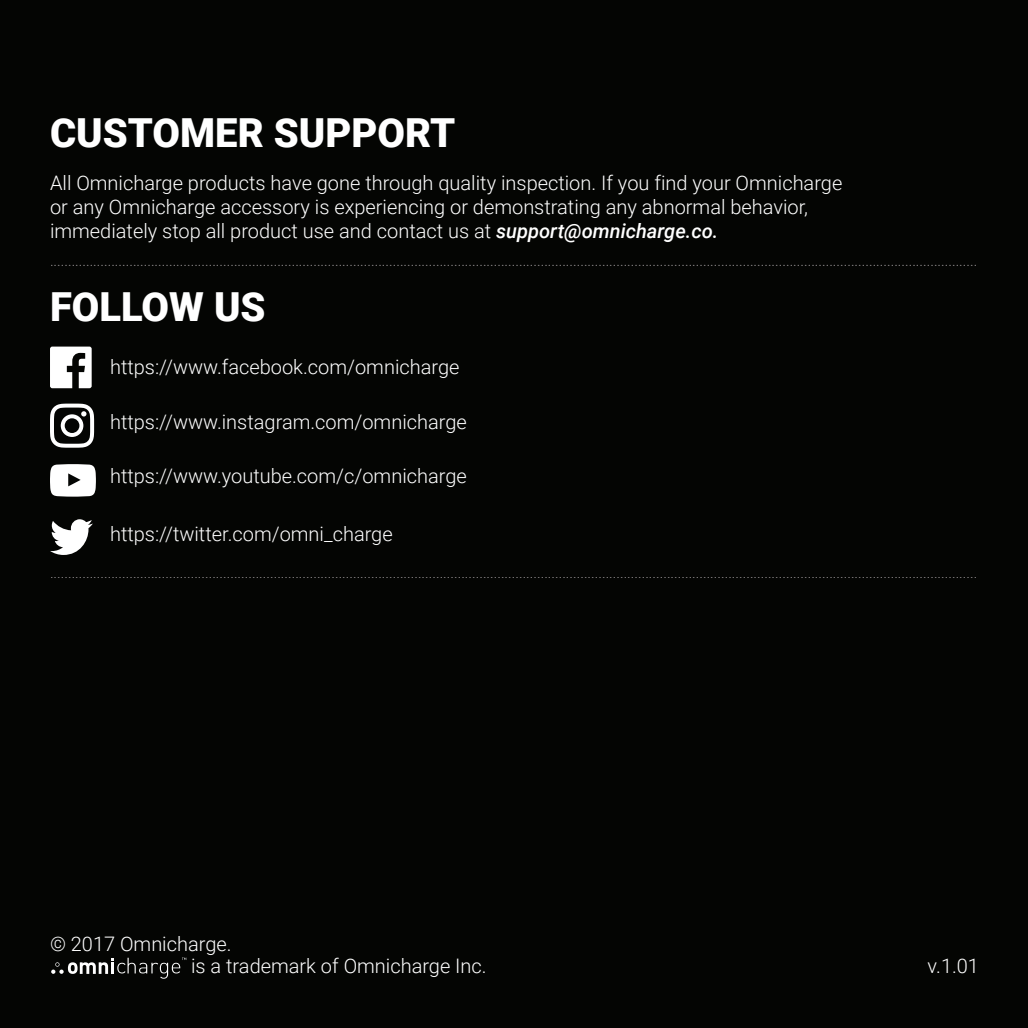
<style>
.page{position:relative;width:1028px;height:1028px;background:#040503}
.page>*{position:absolute;margin:0;border:0;box-sizing:border-box;transform-origin:0 0}
.t1{font:900 40px "Roboto";color:#fff}
.t2{font:300 20px/24px "Roboto";color:#fff}
.t3{font:300 15px "Roboto";color:#999596}
.s1{font-weight:500;font-style:italic}
</style>
<div class="page">
<svg style="left:50px;top:346px;width:42px;height:42px"></svg>
<svg style="left:50px;top:403px;width:44px;height:45px"></svg>
<svg style="left:50px;top:519px;width:43px;height:36px"></svg>
<svg style="left:50px;top:464px;width:46px;height:32px"></svg>
<svg style="left:51px;top:957px;width:135px;height:21px"></svg>
<h1 class="t1" style="left:50px;top:105px;width:407px">CUSTOMER SUPPORT</h1>
<p class="t2" style="left:50px;top:170px;width:794px">All Omnicharge products have gone through quality inspection. If you find your Omnicharge or any Omnicharge accessory is experiencing or demonstrating any abnormal behavior, immediately stop all product use and contact us at <span class="s1">support@omnicharge.co.</span></p>
<p class="t3" style="left:50px;top:250px;width:928px">.................................................................................................................................................................................................................................................................</p>
<h1 class="t1" style="left:50px;top:278px;width:217px">FOLLOW US</h1>
<h2 class="t2" style="left:110px;top:354px;width:351px">https://www.facebook.com/omnicharge</h2>
<h2 class="t2" style="left:110px;top:409px;width:358px">https://www.instagram.com/omnicharge</h2>
<h2 class="t2" style="left:110px;top:463px;width:358px">https://www.youtube.com/c/omnicharge</h2>
<h2 class="t2" style="left:110px;top:521px;width:284px">https://twitter.com/omni_charge</h2>
<p class="t3" style="left:50px;top:562px;width:928px">.................................................................................................................................................................................................................................................................</p>
<h2 class="t2" style="left:191px;top:931px;width:297px;line-height:22.5px;text-indent:-141px">© 2017 Omnicharge.<br>is a trademark of Omnicharge Inc.</h2>
<h2 class="t2" style="left:927px;top:953px;width:53px">v.1.01</h2>
</div>
